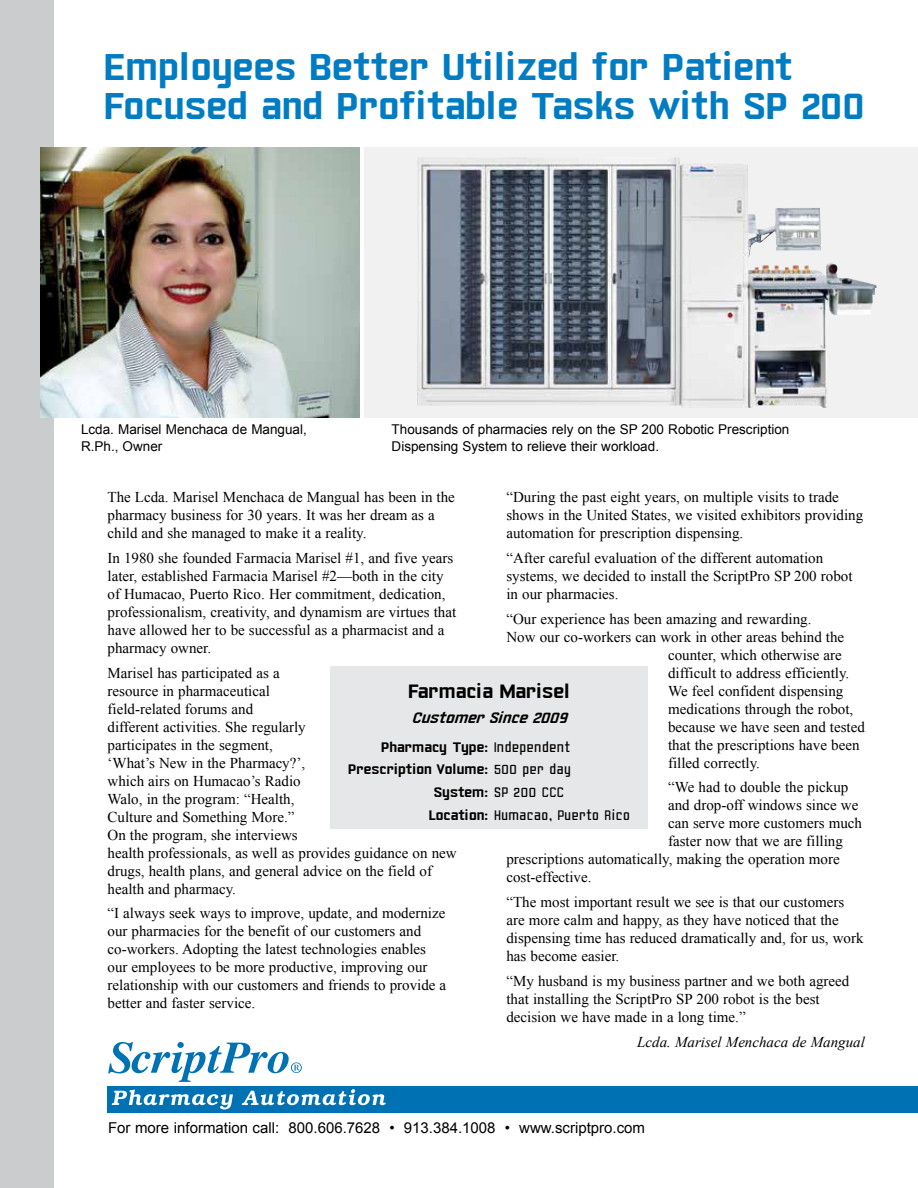
<style>
.page{position:relative;width:918px;height:1188px;background:#fff}
.page>*{position:absolute;margin:0;border:0;box-sizing:border-box;transform-origin:0 0}
.t1{font:700 40.5px/39px "Yearling";color:#007cc3}
.t2{font:700 21px "Yearling";color:#000}
.t3{font:italic 700 16.5px "Yearling";color:#000}
.t4{font:15px/18px "Times New Roman";color:#000}
.t5{font:15px "Arial";color:#000}
.t6{font:700 15px "Yearling";color:#000}
.t7{font:15px "Yearling";color:#000}
.t8{font:italic 15px "Times New Roman";color:#000}
.t9{font:13.5px/16.2px "Arial";color:#000}
.s1{font-weight:400}
.s2{font-weight:700}
</style>
<div class="page">
<div style="left:0;top:0;width:54px;height:1188px;background:#cbccce"></div>
<svg style="left:108px;top:1042px;width:194px;height:40px"></svg>
<div style="left:107px;top:1086px;width:811px;height:26px;background:#0072b3"></div>
<svg style="left:112px;top:1090px;width:121px;height:19px"></svg>
<svg style="left:242px;top:1089px;width:144px;height:16px"></svg>
<div style="left:362px;top:147px;width:556px;height:271px;background:#f1f1f2"></div>
<img style="left:417px;top:157px;width:460px;height:251px">
<div style="left:359px;top:147px;width:5px;height:290px;background:#fff"></div>
<img style="left:40px;top:147px;width:320px;height:271px">
<div style="left:331px;top:667px;width:317px;height:162px;background:#e6e7e8"></div>
<h1 class="t1" style="left:104px;top:47px;width:763px">Employees Better Utilized for Patient<br>Focused and Profitable Tasks with SP 200</h1>
<p class="t9" style="left:81px;top:422px;width:227px">Lcda. Marisel Menchaca de Mangual,<br>R.Ph., Owner</p>
<p class="t9" style="left:392px;top:422px;width:399px">Thousands of pharmacies rely on the SP 200 Robotic Prescription<br>Dispensing System to relieve their workload.</p>
<p class="t4" style="left:108px;top:488px;width:349px">The Lcda. Marisel Menchaca de Mangual has been in the pharmacy business for 30 years. It was her dream as a child and she managed to make it a reality.</p>
<p class="t4" style="left:108px;top:549px;width:350px">In 1980 she founded Farmacia Marisel #1, and five years later, established Farmacia Marisel #2—both in the city of Humacao, Puerto Rico. Her commitment, dedication, professionalism, creativity, and dynamism are virtues that have allowed her to be successful as a pharmacist and a pharmacy owner.</p>
<p class="t4" style="left:108px;top:663px;width:351px">Marisel has participated as a<br>resource in pharmaceutical<br>field-related forums and<br>different activities. She regularly<br>participates in the segment,<br>‘What’s New in the Pharmacy?’,<br>which airs on Humacao’s Radio<br>Walo, in the program: “Health,<br>Culture and Something More.”<br>On the program, she interviews<br>health professionals, as well as provides guidance on new drugs, health plans, and general advice on the field of health and pharmacy.</p>
<p class="t4" style="left:108px;top:904px;width:340px">“I always seek ways to improve, update, and modernize our pharmacies for the benefit of our customers and co-workers. Adopting the latest technologies enables our employees to be more productive, improving our relationship with our customers and friends to provide a better and faster service.</p>
<p class="t4" style="left:506px;top:488px;width:358px">“During the past eight years, on multiple visits to trade shows in the United States, we visited exhibitors providing automation for prescription dispensing.</p>
<p class="t4" style="left:506px;top:549px;width:348px">“After careful evaluation of the different automation systems, we decided to install the ScriptPro SP 200 robot in our pharmacies.</p>
<p class="t4" style="left:506px;top:609px;width:307px">“Our experience has been amazing and rewarding.</p>
<p class="t4" style="left:506px;top:627px;width:339px">Now our co-workers can work in other areas behind the</p>
<p class="t4" style="left:668px;top:645px;width:175px">counter, which otherwise are</p>
<p class="t4" style="left:668px;top:663px;width:183px">difficult to address efficiently.</p>
<p class="t4" style="left:668px;top:681px;width:177px">We feel confident dispensing</p>
<p class="t4" style="left:668px;top:699px;width:187px">medications through the robot,</p>
<p class="t4" style="left:668px;top:717px;width:198px">because we have seen and tested</p>
<p class="t4" style="left:668px;top:735px;width:193px">that the prescriptions have been</p>
<p class="t4" style="left:668px;top:753px;width:93px">filled correctly.</p>
<p class="t4" style="left:668px;top:778px;width:182px">“We had to double the pickup</p>
<p class="t4" style="left:668px;top:796px;width:192px">and drop-off windows since we</p>
<p class="t4" style="left:668px;top:814px;width:195px">can serve more customers much</p>
<p class="t4" style="left:668px;top:832px;width:176px">faster now that we are filling</p>
<p class="t4" style="left:506px;top:850px;width:335px">prescriptions automatically, making the operation more</p>
<p class="t4" style="left:506px;top:868px;width:87px">cost-effective.</p>
<p class="t4" style="left:506px;top:893px;width:359px">“The most important result we see is that our customers are more calm and happy, as they have noticed that the dispensing time has reduced dramatically and, for us, work has become easier.</p>
<p class="t4" style="left:506px;top:972px;width:344px">“My husband is my business partner and we both agreed that installing the ScriptPro SP 200 robot is the best decision we have made in a long time.”</p>
<p class="t8" style="left:637px;top:1031px;width:229px">Lcda. Marisel Menchaca de Mangual</p>
<h2 class="t2" style="left:408px;top:680px;width:164px">Farmacia Marisel</h2>
<p class="t3" style="left:412px;top:709px;width:156px">Customer Since 2009</p>
<p class="t6" style="left:381px;top:739px;width:191px">Pharmacy Type: <span class="s1">Independent</span></p>
<p class="t6" style="left:348px;top:762px;width:225px">Prescription Volume: <span class="s1">500 per day</span></p>
<p class="t7" style="left:434px;top:784px;width:132px"><span class="s2">System:</span> SP 200 CCC</p>
<p class="t7" style="left:429px;top:807px;width:203px"><span class="s2">Location:</span> Humacao, Puerto Rico</p>
<p class="t5" style="left:108px;top:1118px;width:539px">For more information call: 800.606.7628 • 913.384.1008 • www.scriptpro.com</p>
</div>
